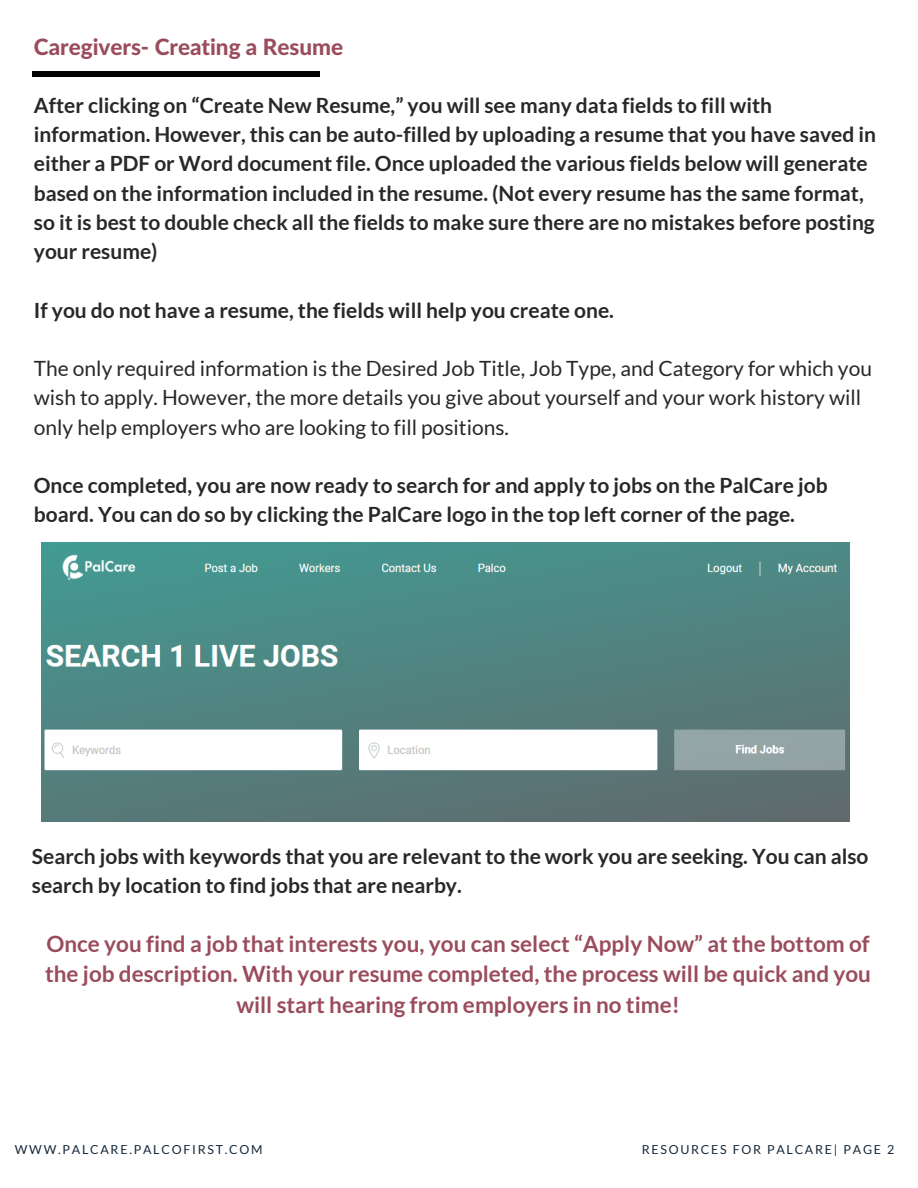
<style>
.page{position:relative;width:918px;height:1188px;background:#fff}
.page>*{position:absolute;margin:0;border:0;box-sizing:border-box;transform-origin:0 0}
.t1{font:700 22.5px/30.3px "Lato";color:#9a4c5c;text-align:center}
.t2{font:800 22.5px "Lato Latin";color:#9a4c5c}
.t3{font:700 21px/29.2px "Lato";color:#282828}
.t4{font:21px/29.2px "Lato";color:#282828}
.t5{font:12.45px "Lato";letter-spacing:.14em;color:#15283a}
</style>
<div class="page">
<div style="left:32px;top:71px;width:287px;height:5px;background:#000"></div>
<img style="left:42px;top:543px;width:808px;height:279px">
<p class="t2" style="left:34px;top:36px;width:311px">Caregivers- Creating a Resume</p>
<p class="t3" style="left:34px;top:90px;width:844px">After clicking on “Create New Resume,” you will see many data fields to fill with information. However, this can be auto-filled by uploading a resume that you have saved in</p>
<p class="t3" style="left:34px;top:149px;width:842px">either a PDF or Word document file. Once uploaded the various fields below will generate based on the information included in the resume. (Not every resume has the same format, so it is best to double check all the fields to make sure there are no mistakes before posting your resume)</p>
<p class="t3" style="left:34px;top:295px;width:582px">If you do not have a resume, the fields will help you create one.</p>
<p class="t4" style="left:34px;top:353px;width:840px">The only required information is the Desired Job Title, Job Type, and Category for which you wish to apply. However, the more details you give about yourself and your work history will only help employers who are looking to fill positions.</p>
<p class="t3" style="left:34px;top:470px;width:795px">Once completed, you are now ready to search for and apply to jobs on the PalCare job board. You can do so by clicking the PalCare logo in the top left corner of the page.</p>
<p class="t3" style="left:32px;top:841px;width:838px">Search jobs with keywords that you are relevant to the work you are seeking. You can also search by location to find jobs that are nearby.</p>
<p class="t1" style="left:45px;top:928px;width:827px">Once you find a job that interests you, you can select “Apply Now” at the bottom of the job description. With your resume completed, the process will be quick and you will start hearing from employers in no time!</p>
<p class="t5" style="left:15px;top:1142px;width:249px">WWW.PALCARE.PALCOFIRST.COM</p>
<p class="t5" style="left:642px;top:1142px;width:254px">RESOURCES FOR PALCARE| PAGE 2</p>
</div>
